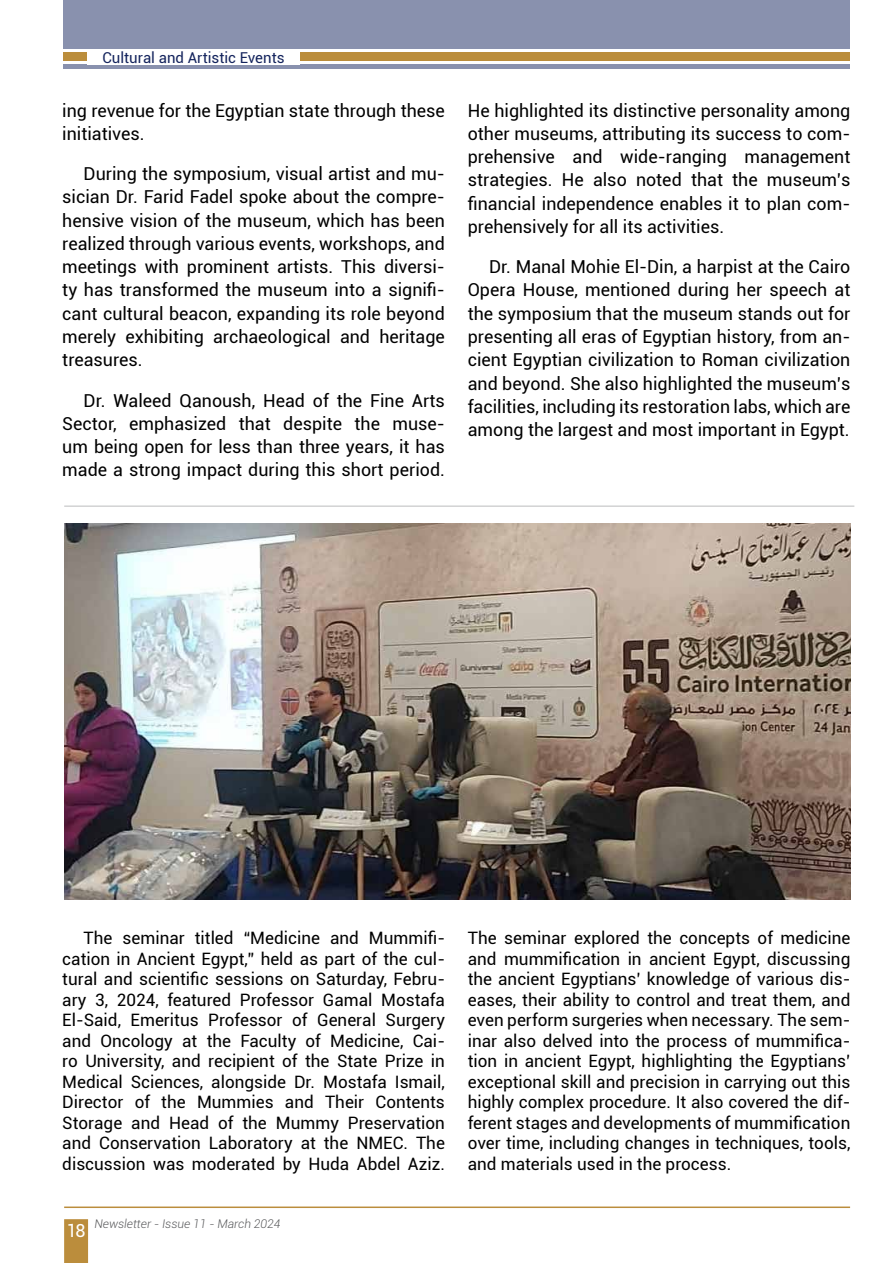
<style>
.page{position:relative;width:893px;height:1263px;background:#fff}
.page>*{position:absolute;margin:0;border:0;box-sizing:border-box;transform-origin:0 0}
.t1{font:18px "Roboto";color:#fff}
.t2{font:17.85px/23.2px "Roboto";color:#000;text-align:justify}
.t3{font:17.1px/20.5px "Roboto";color:#000;text-align:justify}
.t4{font:15px "Roboto";color:#14245d}
.t5{font:italic 300 12px "Roboto";color:#58595b}
</style>
<div class="page">
<hr style="left:64px;top:65px;width:786px;height:4px;background:#8991ae">
<div style="left:64px;top:0;width:786px;height:49px;background:#8991ae"></div>
<div style="left:64px;top:53px;width:786px;height:8px;background:#bb8d3c"></div>
<hr style="left:64px;top:1206px;width:786px;height:2px;background:#bb8d3c">
<svg style="left:64px;top:1219px;width:24px;height:44px"></svg>
<hr style="left:64px;top:506px;width:790px;height:1px;background:#77787b">
<img style="left:64px;top:523px;width:786px;height:377px">
<div style="left:87px;top:49px;width:213px;height:16px;background:#fff"></div>
<p class="t4" style="left:102px;top:47px;width:184px">Cultural and Artistic Events</p>
<p class="t2" style="left:62px;top:98px;width:384px">ing revenue for the Egyptian state through these initiatives.</p>
<p class="t2" style="left:62px;top:162px;width:384px;text-indent:21px">During the symposium, visual artist and mu&shy;sician Dr. Farid Fadel spoke about the compre&shy;hensive vision of the museum, which has been realized through various events, workshops, and meetings with prominent artists. This diversi&shy;ty has transformed the museum into a signifi&shy;cant cultural beacon, expanding its role beyond merely exhibiting archaeological and heritage treasures.</p>
<p class="t2" style="left:62px;top:388px;width:384px;text-indent:21px">Dr. Waleed Qanoush, Head of the Fine Arts Sector, emphasized that despite the muse&shy;um being open for less than three years, it has made a strong impact during this short period.</p>
<p class="t2" style="left:468px;top:98px;width:384px">He highlighted its distinctive personality among other museums, attributing its success to com&shy;prehensive and wide-ranging management strategies. He also noted that the museum’s financial independence enables it to plan com&shy;prehensively for all its activities.</p>
<p class="t2" style="left:468px;top:255px;width:384px;text-indent:21px">Dr. Manal Mohie El-Din, a harpist at the Cairo Opera House, mentioned during her speech at the symposium that the museum stands out for presenting all eras of Egyptian history, from an&shy;cient Egyptian civilization to Roman civilization and beyond. She also highlighted the museum’s facilities, including its restoration labs, which are among the largest and most important in Egypt.</p>
<p class="t3" style="left:62px;top:927px;width:384px;text-indent:21px">The seminar titled “Medicine and Mummifi&shy;cation in Ancient Egypt,” held as part of the cul&shy;tural and scientific sessions on Saturday, Febru&shy;ary 3, 2024, featured Professor Gamal Mostafa El-Said, Emeritus Professor of General Surgery and Oncology at the Faculty of Medicine, Cai&shy;ro University, and recipient of the State Prize in Medical Sciences, alongside Dr. Mostafa Ismail, Director of the Mummies and Their Contents Storage and Head of the Mummy Preservation and Conservation Laboratory at the NMEC. The discussion was moderated by Huda Abdel Aziz.</p>
<p class="t1" style="left:67px;top:1218px;width:20px">18</p>
<p class="t5" style="left:94px;top:1215px;width:188px">Newsletter - Issue 11 - March 2024</p>
<p class="t3" style="left:468px;top:927px;width:384px">The seminar explored the concepts of medicine and mummification in ancient Egypt, discussing the ancient Egyptians’ knowledge of various dis&shy;eases, their ability to control and treat them, and even perform surgeries when necessary. The sem&shy;inar also delved into the process of mummifica&shy;tion in ancient Egypt, highlighting the Egyptians’ exceptional skill and precision in carrying out this highly complex procedure. It also covered the dif&shy;ferent stages and developments of mummification over time, including changes in techniques, tools, and materials used in the process.</p>
</div>
